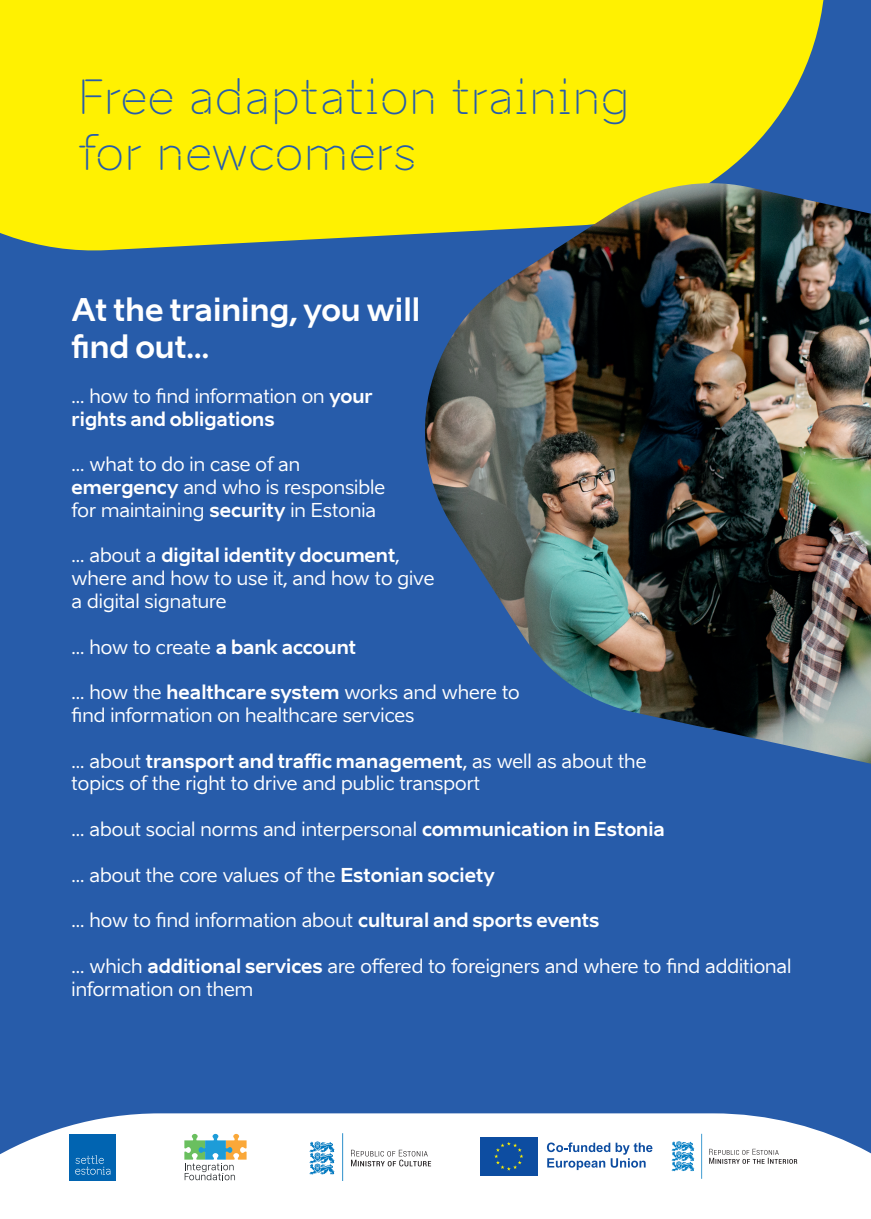
<style>
.page{position:relative;width:871px;height:1219px;background:#fff}
.page>*{position:absolute;margin:0;border:0;box-sizing:border-box;transform-origin:0 0}
.t1{font:46.8px/56.1px "Aino Headline";color:#275caa}
.t2{font:700 31px/37.2px "Aino";color:#fff}
.t3{font:19px/22.8px "Aino";color:#fff}
.s1{font-weight:700}
</style>
<div class="page">
<div style="left:0;top:0;width:870px;height:1219px;background:#275caa"></div>
<div style="left:0;top:0;width:824px;height:251px;background:#fff101"></div>
<div style="left:0;top:1113px;width:870px;height:106px;background:#fff"></div>
<img style="left:400px;top:183px;width:470px;height:581px">
<svg style="left:184px;top:1134px;width:62px;height:46px;background:#bacfc0"></svg>
<div style="left:70px;top:1134px;width:46px;height:46px;background:#0164b1"></div>
<svg style="left:75px;top:1155px;width:35px;height:20px"></svg>
<svg style="left:309px;top:1133px;width:34px;height:47px;background:#b6d8ec"></svg>
<svg style="left:351px;top:1150px;width:80px;height:16px"></svg>
<div style="left:480px;top:1137px;width:57px;height:38px;background:#0d4da1"></div>
<svg style="left:494px;top:1142px;width:29px;height:29px"></svg>
<svg style="left:546px;top:1142px;width:106px;height:28px;background:#c1d1e7"></svg>
<svg style="left:671px;top:1134px;width:30px;height:45px"></svg>
<svg style="left:709px;top:1149px;width:88px;height:15px"></svg>
<h1 class="t1" style="left:78px;top:68px;width:553px">Free adaptation training for newcomers</h1>
<h2 class="t2" style="left:72px;top:291px;width:350px">At the training, you will find out…</h2>
<p class="t3" style="left:72px;top:384px;width:302px">... how to find information on <span class="s1">your rights and obligations</span></p>
<p class="t3" style="left:72px;top:453px;width:315px">... what to do in case of an <span class="s1">emergency</span> and who is responsible for maintaining <span class="s1">security</span> in Estonia</p>
<p class="t3" style="left:72px;top:544px;width:364px">... about a <span class="s1">digital identity document</span>, where and how to use it, and how to give a digital signature</p>
<p class="t3" style="left:72px;top:635px;width:286px">... how to create <span class="s1">a bank account</span></p>
<p class="t3" style="left:72px;top:681px;width:449px">... how the <span class="s1">healthcare system</span> works and where to find information on healthcare services</p>
<p class="t3" style="left:72px;top:749px;width:576px">... about <span class="s1">transport and traffic management</span>, as well as about the topics of the right to drive and public transport</p>
<p class="t3" style="left:72px;top:818px;width:594px">... about social norms and interpersonal <span class="s1">communication in Estonia</span></p>
<p class="t3" style="left:72px;top:863px;width:424px">... about the core values of the <span class="s1">Estonian society</span></p>
<p class="t3" style="left:72px;top:909px;width:529px">... how to find information about <span class="s1">cultural and sports events</span></p>
<p class="t3" style="left:72px;top:954px;width:721px">... which <span class="s1">additional services</span> are offered to foreigners and where to find additional information on them</p>
</div>
